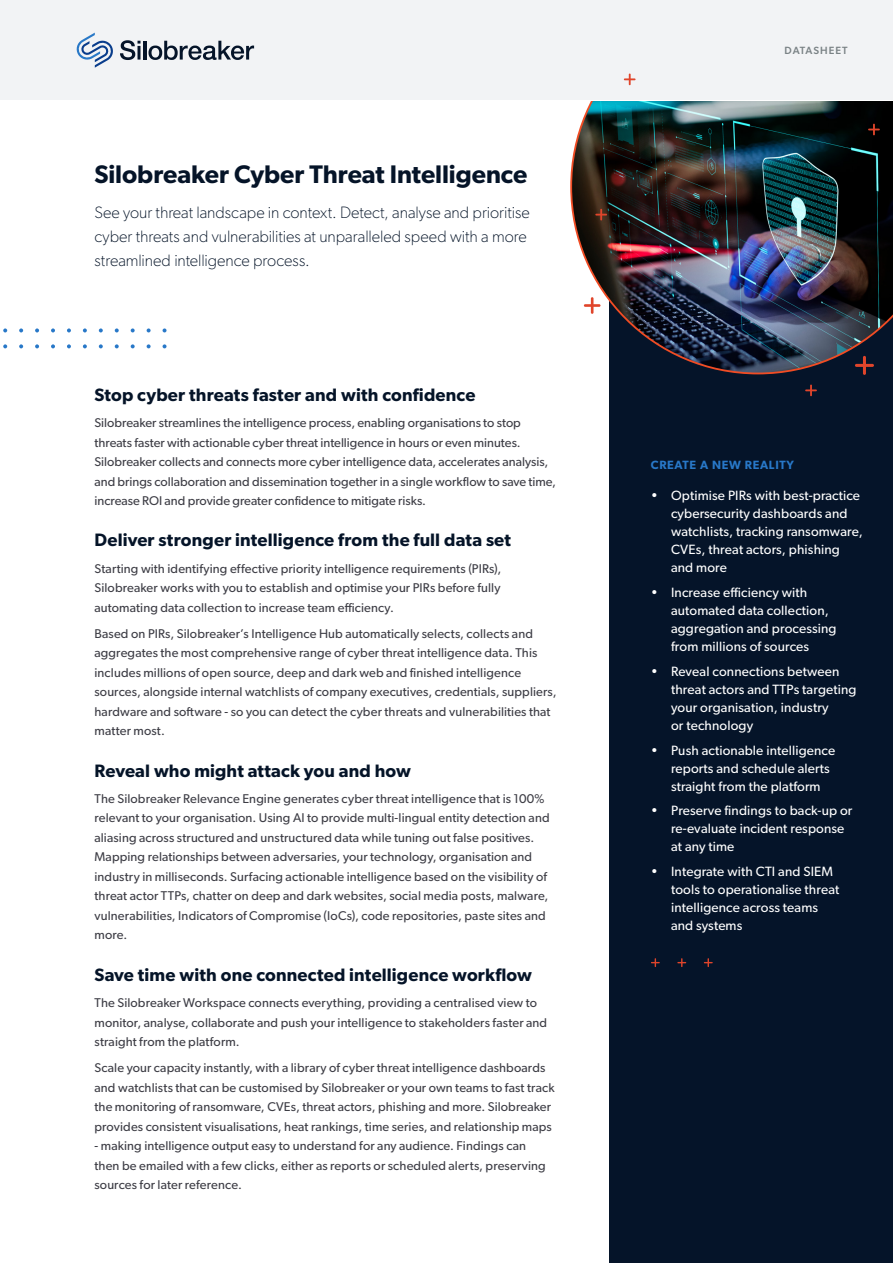
<style>
.page{position:relative;width:893px;height:1263px;background:#fff}
.page>*{position:absolute;margin:0;border:0;box-sizing:border-box;transform-origin:0 0}
.t1{font:600 25.5px "Gibson";color:#051428}
.t2{font:600 18px "Gibson";letter-spacing:.01em;color:#051428}
.t3{font:100 16.5px/24px "Gibson";letter-spacing:-.005em;color:#051428}
.t4{font:13.5px/18px "Gibson";letter-spacing:.01em;color:#fff}
.t5{font:12.75px/19.5px "Gibson";letter-spacing:.01em;color:#3d3d45}
.t6{font:600 12px "Gibson";letter-spacing:.06em;color:#2878c8}
.t7{font:500 10.5px "Gibson";letter-spacing:.09em;color:#7a8285}
</style>
<div class="page">
<div style="left:609px;top:105px;width:284px;height:1158px;background:#051429"></div>
<img style="left:570px;top:101px;width:323px;height:273px">
<div style="left:0;top:0;width:893px;height:100px;background:#f2f3f5"></div>
<svg style="left:120px;top:40px;width:21px;height:20px"></svg>
<hr style="left:138px;top:46px;width:3px;height:14px;background:#051429">
<hr style="left:143px;top:41px;width:3px;height:19px;background:#051429">
<svg style="left:149px;top:41px;width:105px;height:19px"></svg>
<svg style="left:76px;top:33px;width:37px;height:35px"></svg>
<svg style="left:595px;top:209px;width:12px;height:11px"></svg>
<svg style="left:591px;top:297px;width:2px;height:17px"></svg>
<hr style="left:584px;top:304px;width:16px;height:3px;background:#e0452b">
<hr style="left:863px;top:356px;width:3px;height:19px;background:#e0452b;border-radius:2px">
<hr style="left:855px;top:364px;width:19px;height:3px;background:#e0452b;border-radius:2px">
<svg style="left:805px;top:385px;width:12px;height:11px"></svg>
<svg style="left:624px;top:74px;width:11px;height:11px"></svg>
<svg style="left:868px;top:124px;width:12px;height:11px"></svg>
<svg style="left:651px;top:958px;width:9px;height:9px"></svg>
<svg style="left:677px;top:958px;width:9px;height:9px"></svg>
<svg style="left:704px;top:958px;width:9px;height:9px"></svg>
<svg style="left:3px;top:328px;width:4px;height:4px"></svg>
<svg style="left:19px;top:328px;width:4px;height:4px"></svg>
<svg style="left:35px;top:328px;width:4px;height:4px"></svg>
<svg style="left:51px;top:328px;width:4px;height:4px"></svg>
<svg style="left:67px;top:328px;width:4px;height:4px"></svg>
<svg style="left:83px;top:328px;width:4px;height:4px"></svg>
<svg style="left:99px;top:328px;width:4px;height:4px"></svg>
<svg style="left:115px;top:328px;width:4px;height:4px"></svg>
<svg style="left:131px;top:328px;width:4px;height:4px"></svg>
<svg style="left:147px;top:328px;width:4px;height:4px"></svg>
<svg style="left:163px;top:328px;width:4px;height:4px"></svg>
<svg style="left:3px;top:344px;width:4px;height:4px"></svg>
<svg style="left:19px;top:344px;width:4px;height:4px"></svg>
<svg style="left:35px;top:344px;width:4px;height:4px"></svg>
<svg style="left:51px;top:344px;width:4px;height:4px"></svg>
<svg style="left:67px;top:344px;width:4px;height:4px"></svg>
<svg style="left:83px;top:344px;width:4px;height:4px"></svg>
<svg style="left:99px;top:344px;width:4px;height:4px"></svg>
<svg style="left:115px;top:344px;width:4px;height:4px"></svg>
<svg style="left:131px;top:344px;width:4px;height:4px"></svg>
<svg style="left:147px;top:344px;width:4px;height:4px"></svg>
<svg style="left:163px;top:344px;width:4px;height:4px"></svg>
<h1 class="t1" style="left:94px;top:159px;width:434px">Silobreaker Cyber Threat Intelligence</h1>
<p class="t3" style="left:94px;top:200px;width:437px">See your threat landscape in context. Detect, analyse and prioritise cyber threats and vulnerabilities at unparalleled speed with a more streamlined intelligence process.</p>
<h2 class="t2" style="left:94px;top:384px;width:382px">Stop cyber threats faster and with confidence</h2>
<p class="t5" style="left:94px;top:413px;width:463px">Silobreaker streamlines the intelligence process, enabling organisations to stop threats faster with actionable cyber threat intelligence in hours or even minutes.<br>Silobreaker collects and connects more cyber intelligence data, accelerates analysis, and brings collaboration and dissemination together in a single workflow to save time, increase ROI and provide greater confidence to mitigate risks.</p>
<h2 class="t2" style="left:94px;top:529px;width:418px">Deliver stronger intelligence from the full data set</h2>
<p class="t5" style="left:94px;top:558px;width:408px;text-align:justify">Starting with identifying effective priority intelligence requirements (PIRs), Silobreaker works with you to establish and optimise your PIRs before fully automating data collection to increase team efficiency.</p>
<p class="t5" style="left:94px;top:624px;width:464px">Based on PIRs, Silobreaker’s Intelligence Hub automatically selects, collects and aggregates the most comprehensive range of cyber threat intelligence data. This includes millions of open source, deep and dark web and finished intelligence sources, alongside internal watchlists of company executives, credentials, suppliers, hardware and software - so you can detect the cyber threats and vulnerabilities that matter most.</p>
<h2 class="t2" style="left:94px;top:760px;width:318px">Reveal who might attack you and how</h2>
<p class="t5" style="left:94px;top:789px;width:457px">The Silobreaker Relevance Engine generates cyber threat intelligence that is 100% relevant to your organisation. Using AI to provide multi-lingual entity detection and aliasing across structured and unstructured data while tuning out false positives.<br>Mapping relationships between adversaries, your technology, organisation and industry in milliseconds. Surfacing actionable intelligence based on the visibility of threat actor TTPs, chatter on deep and dark websites, social media posts, malware, vulnerabilities, Indicators of Compromise (IoCs), code repositories, paste sites and more.</p>
<h2 class="t2" style="left:94px;top:964px;width:439px">Save time with one connected intelligence workflow</h2>
<p class="t5" style="left:94px;top:993px;width:454px">The Silobreaker Workspace connects everything, providing a centralised view to monitor, analyse, collaborate and push your intelligence to stakeholders faster and straight from the platform.</p>
<p class="t5" style="left:94px;top:1058px;width:462px">Scale your capacity instantly, with a library of cyber threat intelligence dashboards and watchlists that can be customised by Silobreaker or your own teams to fast track the monitoring of ransomware, CVEs, threat actors, phishing and more. Silobreaker provides consistent visualisations, heat rankings, time series, and relationship maps</p>
<p class="t5" style="left:94px;top:1136px;width:453px">- making intelligence output easy to understand for any audience. Findings can then be emailed with a few clicks, either as reports or scheduled alerts, preserving sources for later reference.</p>
<p class="t7" style="left:784px;top:44px;width:65px">DATASHEET</p>
<p class="t6" style="left:651px;top:457px;width:145px">CREATE A NEW REALITY</p>
<p class="t4" style="left:671px;top:486px;width:193px;text-indent:-20px">• Optimise PIRs with best-practice cybersecurity dashboards and watchlists, tracking ransomware,<br>CVEs, threat actors, phishing and more</p>
<p class="t4" style="left:671px;top:583px;width:167px;text-indent:-20px">• Increase efficiency with automated data collection, aggregation and processing from millions of sources</p>
<p class="t4" style="left:671px;top:662px;width:187px;text-indent:-20px">• Reveal connections between threat actors and TTPs targeting your organisation, industry<br>or technology</p>
<p class="t4" style="left:671px;top:741px;width:166px;text-indent:-20px">• Push actionable intelligence reports and schedule alerts straight from the platform</p>
<p class="t4" style="left:671px;top:801px;width:183px;text-indent:-20px">• Preserve findings to back-up or re-evaluate incident response at any time</p>
<p class="t4" style="left:671px;top:862px;width:170px;text-indent:-20px">• Integrate with CTI and SIEM tools to operationalise threat intelligence across teams and systems</p>
</div>
